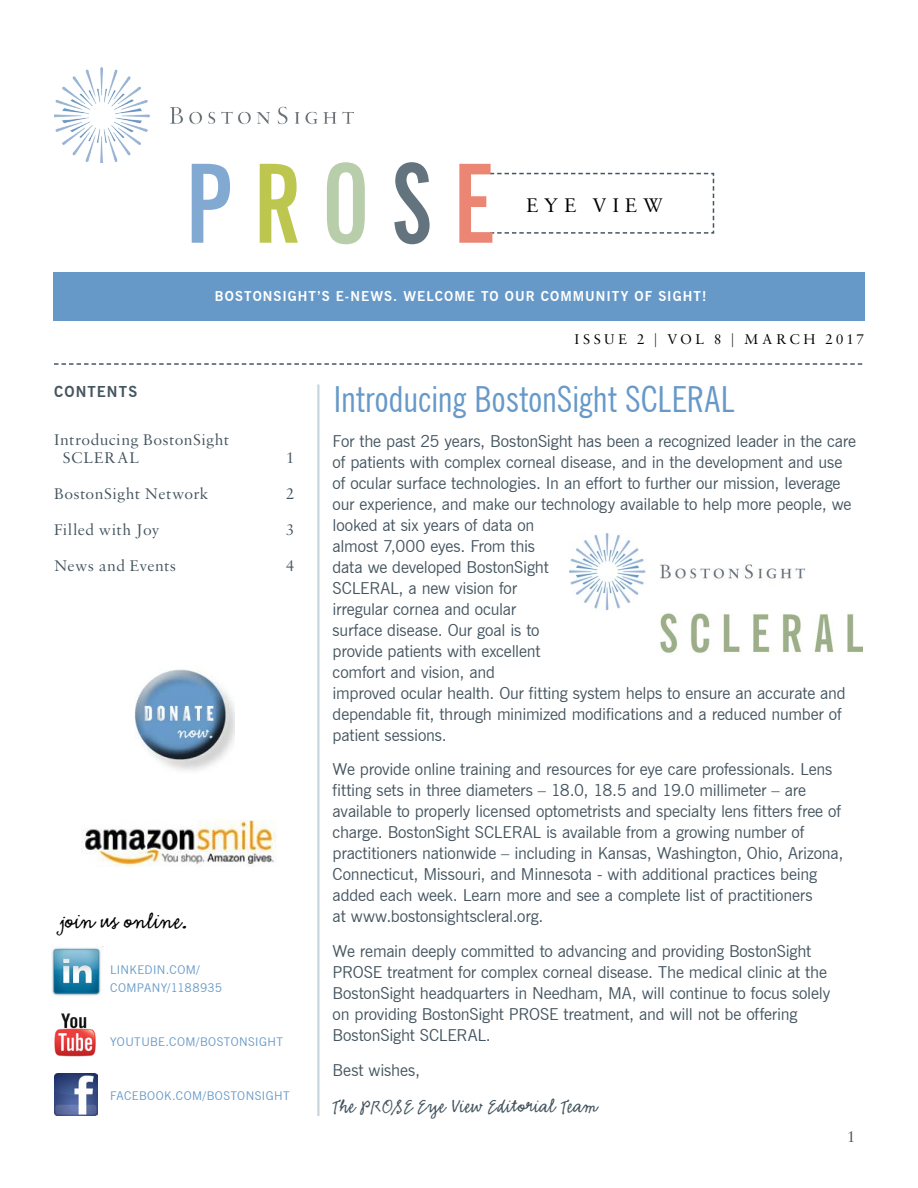
<style>
.page{position:relative;width:918px;height:1188px;background:#fff}
.page>*{position:absolute;margin:0;border:0;box-sizing:border-box;transform-origin:0 0}
.t1{font:700 extra-condensed 109.2px "News Gothic BT";letter-spacing:.195em;color:#82a9d1}
.t2{font:condensed 36px "News Gothic BT";letter-spacing:.005em;color:#6799c8}
.t3{font:24px "Emmascript MVB Std";letter-spacing:.005em;color:#000}
.t4{font:21px "Emmascript MVB Std";letter-spacing:.005em;color:#455560}
.t5{font:21px "Sabon MT Pro";letter-spacing:.28em;color:#000}
.t6{font:16.5px/21px "News Gothic BT";letter-spacing:-.01em;color:#455560}
.t7{font:16.5px/18px "Sabon MT Pro";letter-spacing:.025em;color:#455560}
.t8{font:15px "Sabon MT Pro";letter-spacing:.235em;color:#000}
.t9{font:700 15px "News Gothic BT";letter-spacing:.07em;color:#455560}
.t10{font:700 13.5px "News Gothic BT";letter-spacing:.075em;color:#fff}
.t11{font:12px/18px "News Gothic BT";letter-spacing:.035em;color:#6799c8}
.s1{color:#bdc750}
.s2{color:#b8ceaa}
.s3{color:#64747f}
.s4{color:#ea8673}
</style>
<div class="page">
<img style="left:54px;top:68px;width:299px;height:94px">
<svg style="left:54px;top:363px;width:808px;height:2px"></svg>
<img style="left:54px;top:1013px;width:42px;height:44px">
<img style="left:55px;top:1074px;width:42px;height:42px">
<img style="left:52px;top:946px;width:52px;height:51px">
<svg style="left:490px;top:172px;width:225px;height:62px"></svg>
<div style="left:53px;top:272px;width:812px;height:49px;background:#6799c8"></div>
<hr style="left:317px;top:384px;width:3px;height:732px;background:#3b6e8f">
<img style="left:134px;top:669px;width:100px;height:102px">
<img style="left:81px;top:821px;width:196px;height:45px">
<img style="left:569px;top:534px;width:293px;height:120px">
<h1 class="t1" style="left:185px;top:138px;width:310px">P<span class="s1">R</span><span class="s2">O</span><span class="s3">S</span><span class="s4">E</span></h1>
<p class="t5" style="left:526px;top:192px;width:138px">EYE VIEW</p>
<p class="t10" style="left:215px;top:288px;width:493px">BOSTONSIGHT’S E-NEWS. WELCOME TO OUR COMMUNITY OF SIGHT!</p>
<p class="t8" style="left:575px;top:330px;width:291px">ISSUE 2 | VOL 8 | MARCH 2017</p>
<p class="t9" style="left:54px;top:383px;width:85px">CONTENTS</p>
<p class="t7" style="left:63px;top:430px;width:168px;text-indent:-9px">Introducing BostonSight<br>SCLERAL</p>
<p class="t7" style="left:286px;top:448px;width:9px">1</p>
<p class="t7" style="left:54px;top:484px;width:156px">BostonSight Network</p>
<p class="t7" style="left:286px;top:484px;width:9px">2</p>
<p class="t7" style="left:54px;top:520px;width:107px">Filled with Joy</p>
<p class="t7" style="left:286px;top:520px;width:9px">3</p>
<p class="t7" style="left:54px;top:556px;width:124px">News and Events</p>
<p class="t7" style="left:286px;top:556px;width:9px">4</p>
<h3 class="t3" style="left:61px;top:908px;width:130px">join us online.</h3>
<p class="t11" style="left:110px;top:960px;width:113px">LINKEDIN.COM/<br>COMPANY/1188935</p>
<p class="t11" style="left:110px;top:1032px;width:174px">YOUTUBE.COM/BOSTONSIGHT</p>
<p class="t11" style="left:110px;top:1086px;width:181px">FACEBOOK.COM/BOSTONSIGHT</p>
<h2 class="t2" style="left:334px;top:377px;width:402px">Introducing BostonSight SCLERAL</h2>
<p class="t6" style="left:333px;top:430px;width:525px">For the past 25 years, BostonSight has been a recognized leader in the care of patients with complex corneal disease, and in the development and use of ocular surface technologies. In an effort to further our mission, leverage our experience, and make our technology available to help more people, we looked at six years of data on<br>almost 7,000 eyes. From this<br>data we developed BostonSight<br>SCLERAL, a new vision for<br>irregular cornea and ocular<br>surface disease. Our goal is to<br>provide patients with excellent<br>comfort and vision, and<br>improved ocular health. Our fitting system helps to ensure an accurate and dependable fit, through minimized modifications and a reduced number of patient sessions.</p>
<p class="t6" style="left:333px;top:759px;width:512px">We provide online training and resources for eye care professionals. Lens fitting sets in three diameters – 18.0, 18.5 and 19.0 millimeter – are available to properly licensed optometrists and specialty lens fitters free of charge. BostonSight SCLERAL is available from a growing number of practitioners nationwide – including in Kansas, Washington, Ohio, Arizona, Connecticut, Missouri, and Minnesota - with additional practices being added each week. Learn more and see a complete list of practitioners<br>at www.bostonsightscleral.org.</p>
<p class="t6" style="left:333px;top:940px;width:499px">We remain deeply committed to advancing and providing BostonSight PROSE treatment for complex corneal disease. The medical clinic at the BostonSight headquarters in Needham, MA, will continue to focus solely on providing BostonSight PROSE treatment, and will not be offering BostonSight SCLERAL.</p>
<p class="t6" style="left:333px;top:1060px;width:89px">Best wishes,</p>
<p class="t4" style="left:333px;top:1094px;width:266px">The PROSE Eye View Editorial Team</p>
<p class="t7" style="left:847px;top:1127px;width:9px">1</p>
</div>
